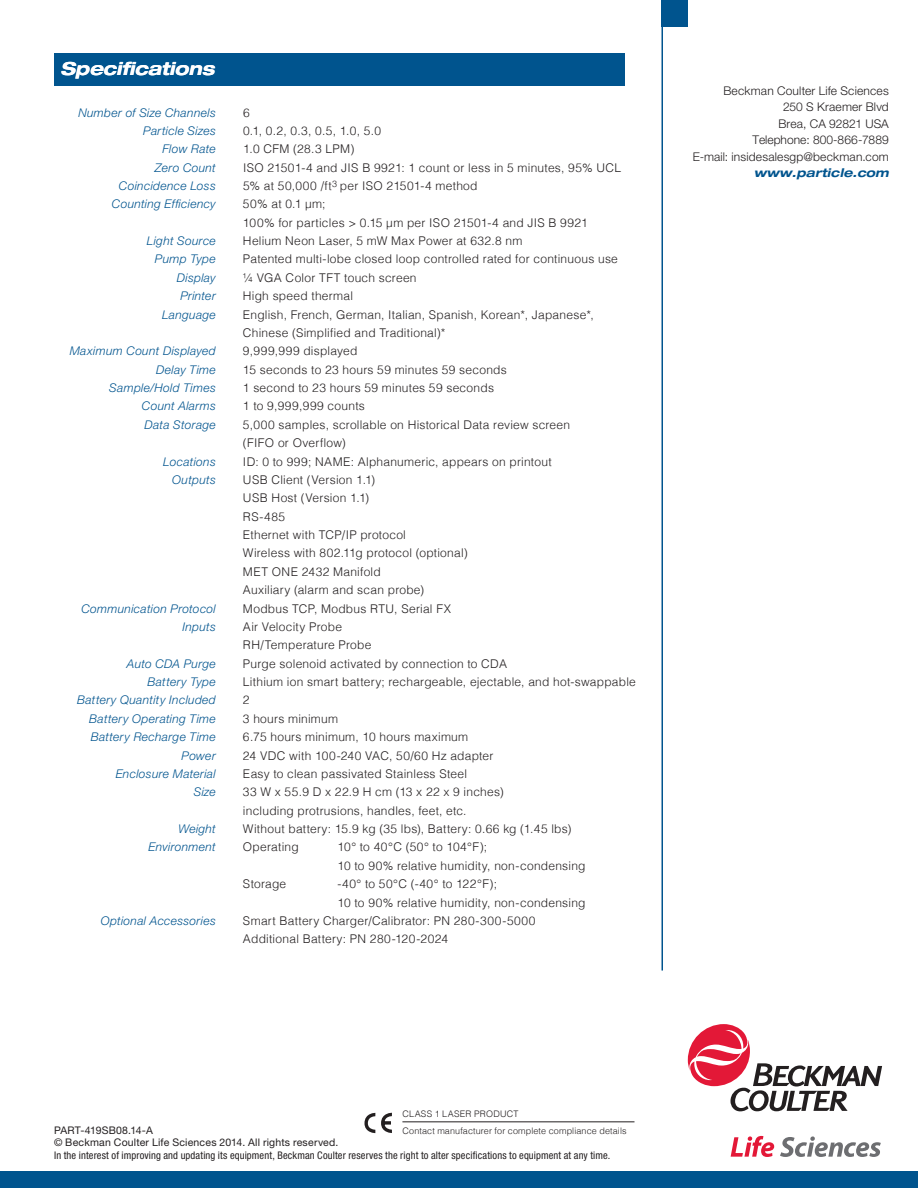
<style>
.page{position:relative;width:918px;height:1188px;background:#fff}
.page>*{position:absolute;margin:0;border:0;box-sizing:border-box;transform-origin:0 0}
.t1{font:italic 700 expanded 18px "Helvetica Neue LT Std";color:#fff}
.t2{font:300 12px/18.3px "Helvetica";letter-spacing:.02em;color:#231f20}
.t3{font:italic 300 12px "Helvetica Neue LT Std";letter-spacing:.03em;color:#00548e}
.t4{font:300 12px/16.5px "Helvetica Neue LT Std";letter-spacing:.015em;color:#231f20;text-align:right}
.t5{font:italic 700 expanded 12px "Helvetica Neue LT Std";letter-spacing:.01em;color:#00548e}
.t6{font:condensed 10.5px "Helvetica Neue LT Std";letter-spacing:.015em;color:#231f20}
.t7{font:10.5px/12.6px "Helvetica Neue LT Std";letter-spacing:.02em;color:#231f20}
.t8{font:300 9px/16.2px "Helvetica";letter-spacing:.015em;color:#231f20}
</style>
<div class="page">
<div style="left:54px;top:53px;width:570px;height:33px;background:#00548e"></div>
<svg style="left:364px;top:1113px;width:28px;height:20px"></svg>
<hr style="left:402px;top:1122px;width:233px;height:1px;background:#231f20">
<div style="left:0;top:1172px;width:918px;height:16px;background:#00548e"></div>
<hr style="left:662px;top:0;width:1px;height:971px;background:#00548e">
<div style="left:662px;top:0;width:26px;height:27px;background:#00548e"></div>
<svg style="left:688px;top:1024px;width:194px;height:87px"></svg>
<svg style="left:731px;top:1136px;width:43px;height:21px"></svg>
<svg style="left:780px;top:1136px;width:101px;height:21px"></svg>
<h1 class="t1" style="left:61px;top:57px;width:155px">Specifications</h1>
<p class="t3" style="left:78px;top:105px;width:139px">Number of Size Channels</p>
<p class="t2" style="left:243px;top:103px;width:8px">6</p>
<p class="t3" style="left:143px;top:123px;width:74px">Particle Sizes</p>
<p class="t2" style="left:243px;top:121px;width:140px">0.1, 0.2, 0.3, 0.5, 1.0, 5.0</p>
<p class="t3" style="left:162px;top:142px;width:55px">Flow Rate</p>
<p class="t2" style="left:243px;top:139px;width:113px">1.0 CFM (28.3 LPM)</p>
<p class="t3" style="left:155px;top:160px;width:62px">Zero Count</p>
<p class="t2" style="left:243px;top:158px;width:380px">ISO 21501-4 and JIS B 9921: 1 count or less in 5 minutes, 95% UCL</p>
<p class="t3" style="left:119px;top:179px;width:98px">Coincidence Loss</p>
<p class="t2" style="left:243px;top:176px;width:236px">5% at 50,000 /ft<sup>3</sup> per ISO 21501-4 method</p>
<p class="t3" style="left:112px;top:197px;width:105px">Counting Efficiency</p>
<p class="t2" style="left:243px;top:194px;width:347px">50% at 0.1 μm;<br>100% for particles &gt; 0.15 μm per ISO 21501-4 and JIS B 9921</p>
<p class="t3" style="left:147px;top:234px;width:70px">Light Source</p>
<p class="t2" style="left:243px;top:231px;width:281px">Helium Neon Laser, 5 mW Max Power at 632.8 nm</p>
<p class="t3" style="left:155px;top:252px;width:62px">Pump Type</p>
<p class="t2" style="left:243px;top:250px;width:376px">Patented multi-lobe closed loop controlled rated for continuous use</p>
<p class="t3" style="left:177px;top:270px;width:41px">Display</p>
<p class="t2" style="left:243px;top:268px;width:175px">¼ VGA Color TFT touch screen</p>
<p class="t3" style="left:180px;top:289px;width:37px">Printer</p>
<p class="t2" style="left:243px;top:286px;width:112px">High speed thermal</p>
<p class="t3" style="left:162px;top:307px;width:55px">Language</p>
<p class="t2" style="left:243px;top:305px;width:352px">English, French, German, Italian, Spanish, Korean*, Japanese*,<br>Chinese (Simplified and Traditional)*</p>
<p class="t3" style="left:70px;top:344px;width:148px">Maximum Count Displayed</p>
<p class="t2" style="left:243px;top:341px;width:116px">9,999,999 displayed</p>
<p class="t3" style="left:156px;top:362px;width:61px">Delay Time</p>
<p class="t2" style="left:243px;top:360px;width:265px">15 seconds to 23 hours 59 minutes 59 seconds</p>
<p class="t3" style="left:109px;top:381px;width:108px">Sample/Hold Times</p>
<p class="t2" style="left:243px;top:378px;width:253px">1 second to 23 hours 59 minutes 59 seconds</p>
<p class="t3" style="left:142px;top:399px;width:75px">Count Alarms</p>
<p class="t2" style="left:243px;top:397px;width:123px">1 to 9,999,999 counts</p>
<p class="t3" style="left:144px;top:417px;width:73px">Data Storage</p>
<p class="t2" style="left:243px;top:415px;width:329px">5,000 samples, scrollable on Historical Data review screen (FIFO or Overflow)</p>
<p class="t3" style="left:163px;top:454px;width:54px">Locations</p>
<p class="t2" style="left:243px;top:452px;width:310px">ID: 0 to 999; NAME: Alphanumeric, appears on printout</p>
<p class="t3" style="left:172px;top:473px;width:45px">Outputs</p>
<p class="t2" style="left:243px;top:470px;width:226px">USB Client (Version 1.1)<br>USB Host (Version 1.1)<br>RS-485<br>Ethernet with TCP/IP protocol<br>Wireless with 802.11g protocol (optional)<br>MET ONE 2432 Manifold<br>Auxiliary (alarm and scan probe)</p>
<p class="t3" style="left:81px;top:601px;width:136px">Communication Protocol</p>
<p class="t2" style="left:243px;top:599px;width:210px">Modbus TCP, Modbus RTU, Serial FX</p>
<p class="t3" style="left:182px;top:620px;width:35px">Inputs</p>
<p class="t2" style="left:243px;top:617px;width:130px">Air Velocity Probe<br>RH/Temperature Probe</p>
<p class="t3" style="left:127px;top:656px;width:90px">Auto CDA Purge</p>
<p class="t2" style="left:243px;top:654px;width:266px">Purge solenoid activated by connection to CDA</p>
<p class="t3" style="left:147px;top:675px;width:70px">Battery Type</p>
<p class="t2" style="left:243px;top:672px;width:394px">Lithium ion smart battery; rechargeable, ejectable, and hot-swappable</p>
<p class="t3" style="left:77px;top:693px;width:140px">Battery Quantity Included</p>
<p class="t2" style="left:243px;top:690px;width:8px">2</p>
<p class="t3" style="left:89px;top:711px;width:128px">Battery Operating Time</p>
<p class="t2" style="left:243px;top:709px;width:97px">3 hours minimum</p>
<p class="t3" style="left:91px;top:730px;width:127px">Battery Recharge Time</p>
<p class="t2" style="left:243px;top:727px;width:227px">6.75 hours minimum, 10 hours maximum</p>
<p class="t3" style="left:182px;top:748px;width:36px">Power</p>
<p class="t2" style="left:243px;top:746px;width:252px">24 VDC with 100-240 VAC, 50/60 Hz adapter</p>
<p class="t3" style="left:116px;top:767px;width:102px">Enclosure Material</p>
<p class="t2" style="left:243px;top:764px;width:226px">Easy to clean passivated Stainless Steel</p>
<p class="t3" style="left:194px;top:785px;width:23px">Size</p>
<p class="t2" style="left:243px;top:782px;width:262px">33 W x 55.9 D x 22.9 H cm (13 x 22 x 9 inches) including protrusions, handles, feet, etc.</p>
<p class="t3" style="left:178px;top:822px;width:39px">Weight</p>
<p class="t2" style="left:243px;top:819px;width:330px">Without battery: 15.9 kg (35 lbs), Battery: 0.66 kg (1.45 lbs)</p>
<p class="t3" style="left:148px;top:840px;width:69px">Environment</p>
<p class="t2" style="left:243px;top:837px;width:57px">Operating</p>
<p class="t2" style="left:337px;top:837px;width:250px">10° to 40°C (50° to 104°F);<br>10 to 90% relative humidity, non-condensing</p>
<p class="t2" style="left:243px;top:874px;width:45px">Storage</p>
<p class="t2" style="left:337px;top:874px;width:250px">-40° to 50°C (-40° to 122°F);<br>10 to 90% relative humidity, non-condensing</p>
<p class="t3" style="left:101px;top:913px;width:117px">Optional Accessories</p>
<p class="t2" style="left:243px;top:911px;width:294px">Smart Battery Charger/Calibrator: PN 280-300-5000<br>Additional Battery: PN 280-120-2024</p>
<p class="t4" style="left:693px;top:82px;width:198px">Beckman Coulter Life Sciences<br>250 S Kraemer Blvd<br>Brea, CA 92821 USA<br>Telephone: 800-866-7889<br>E-mail: insidesalesgp@beckman.com</p>
<p class="t5" style="left:754px;top:166px;width:136px">www.particle.com</p>
<p class="t8" style="left:402px;top:1106px;width:226px">CLASS 1 LASER PRODUCT<br>Contact manufacturer for complete compliance details</p>
<p class="t7" style="left:54px;top:1124px;width:286px">PART-419SB08.14-A<br>© Beckman Coulter Life Sciences 2014. All rights reserved.</p>
<p class="t6" style="left:54px;top:1149px;width:558px">In the interest of improving and updating its equipment, Beckman Coulter reserves the right to alter specifications to equipment at any time.</p>
</div>
